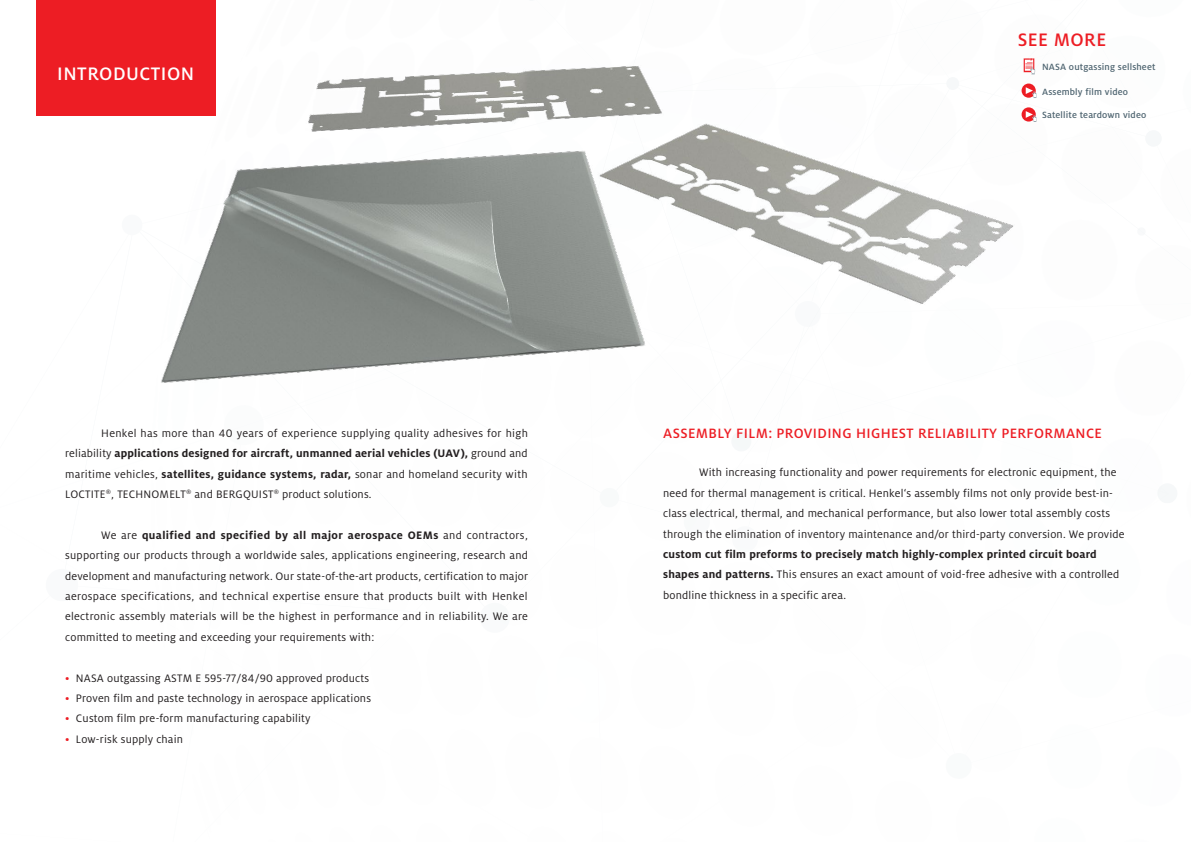
<style>
.page{position:relative;width:1191px;height:842px;background:#fff}
.page>*{position:absolute;margin:0;border:0;box-sizing:border-box;transform-origin:0 0}
.t1{font:500 20px "Henkel Milo";letter-spacing:.025em;color:#fff}
.t2{font:500 20px "Henkel Milo";letter-spacing:.025em;color:#ed1d24}
.t3{font:500 15px "Henkel Milo";letter-spacing:.025em;color:#ed1d24}
.t4{font:12px/20.4px "Henkel Milo";letter-spacing:.015em;color:#231f20;text-align:justify}
.t5{font:500 10px "Henkel Milo";letter-spacing:.015em;color:#4e6470}
.s1{font-weight:700}
.s2{color:#ed1d24}
</style>
<div class="page">
<div style="left:36px;top:0;width:179px;height:116px;background:#ed1d24"></div>
<svg style="left:161px;top:0;width:876px;height:383px"></svg>
<h1 class="t1" style="left:57px;top:62px;width:138px">INTRODUCTION</h1>
<p class="t4" style="left:65px;top:423px;width:464px;text-indent:36px">Henkel has more than 40 years of experience supplying quality adhesives for high reliability <span class="s1">applications designed for aircraft, unmanned aerial vehicles (UAV),</span> ground and maritime vehicles, <span class="s1">satellites, guidance systems, radar,</span> sonar and homeland security with LOCTITE<sup>®</sup>, TECHNOMELT<sup>®</sup> and BERGQUIST<sup>®</sup> product solutions.</p>
<p class="t4" style="left:65px;top:525px;width:464px;text-indent:36px">We are <span class="s1">qualified and specified by all major aerospace OEMs</span> and contractors, supporting our products through a worldwide sales, applications engineering, research and development and manufacturing network. Our state-of-the-art products, certification to major aerospace specifications, and technical expertise ensure that products built with Henkel electronic assembly materials will be the highest in performance and in reliability. We are committed to meeting and exceeding your requirements with:</p>
<p class="t4" style="left:65px;top:668px;width:305px"><span class="s2">•</span> NASA outgassing ASTM E 595-77/84/90 approved products</p>
<p class="t4" style="left:65px;top:688px;width:307px"><span class="s2">•</span> Proven film and paste technology in aerospace applications</p>
<p class="t4" style="left:65px;top:708px;width:247px"><span class="s2">•</span> Custom film pre-form manufacturing capability</p>
<p class="t4" style="left:65px;top:729px;width:119px"><span class="s2">•</span> Low-risk supply chain</p>
<h1 class="t2" style="left:1017px;top:29px;width:90px">SEE MORE</h1>
<p class="t5" style="left:1042px;top:61px;width:115px">NASA outgassing sellsheet</p>
<p class="t5" style="left:1042px;top:86px;width:87px">Assembly film video</p>
<p class="t5" style="left:1042px;top:109px;width:106px">Satellite teardown video</p>
<p class="t3" style="left:663px;top:425px;width:440px">ASSEMBLY FILM: PROVIDING HIGHEST RELIABILITY PERFORMANCE</p>
<p class="t4" style="left:663px;top:462px;width:463px;text-align:left;text-indent:36px">With increasing functionality and power requirements for electronic equipment, the need for thermal management is critical. Henkel‘s assembly films not only provide best-in&shy;class electrical, thermal, and mechanical performance, but also lower total assembly costs through the elimination of inventory maintenance and/or third-party conversion. We provide</p>
<p class="t4" style="left:663px;top:544px;width:457px;text-align:left"><span class="s1">custom cut film preforms to precisely match highly-complex printed circuit board shapes and patterns.</span> This ensures an exact amount of void-free adhesive with a controlled bondline thickness in a specific area.</p>
</div>
